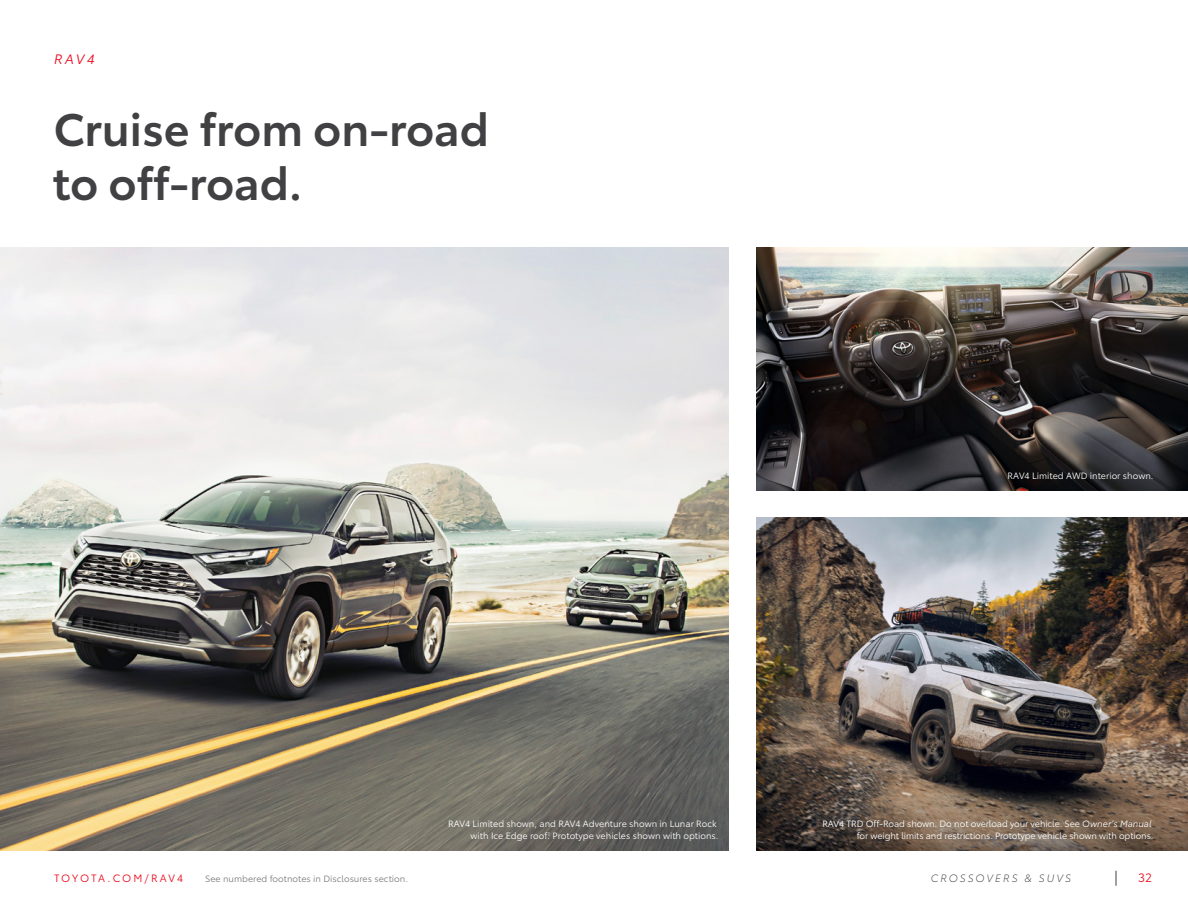
<style>
.page{position:relative;width:1188px;height:918px;background:#fff}
.page>*{position:absolute;margin:0;border:0;box-sizing:border-box;transform-origin:0 0}
.t1{font:600 45px/54px "Toyota Type";color:#414042}
.t2{font:italic 13.5px "Toyota Type";color:#eb0a1e}
.t3{font:12px "Toyota Type";color:#eb0a1e}
.t4{font:10.5px "Toyota Type";letter-spacing:.175em;color:#eb0a1e}
.t5{font:italic 300 10.5px "Toyota Type";letter-spacing:.2em;color:#414042}
.t6{font:9px/11.2px "Toyota Type";letter-spacing:-.005em;color:#fff;text-align:right}
.t7{font:9px "Toyota Type";color:#414042}
.s1{font-style:italic}
</style>
<div class="page">
<img style="left:0;top:248px;width:729px;height:602px">
<img style="left:756px;top:248px;width:432px;height:242px">
<img style="left:756px;top:518px;width:432px;height:260px">
<svg style="left:1116px;top:871px;width:1px;height:15px"></svg>
<svg style="left:756px;top:778px;width:432px;height:72px;background:#605145"></svg>
<h2 class="t2" style="left:54px;top:49px;width:42px">RAV4</h2>
<h1 class="t1" style="left:52px;top:99px;width:438px">Cruise from on-road to off-road.</h1>
<p class="t6" style="left:1008px;top:469px;width:147px">RAV4 Limited AWD interior shown.</p>
<p class="t6" style="left:448px;top:818px;width:272px">RAV4 Limited shown, and RAV4 Adventure shown in Lunar Rock with Ice Edge roof.<sup>1</sup> Prototype vehicles shown with options.</p>
<p class="t6" style="left:822px;top:818px;width:333px">RAV4 TRD Off-Road shown. Do not overload your vehicle. See <span class="s1">Owner’s Manual </span>for weight limits and restrictions. Prototype vehicle shown with options.</p>
<p class="t4" style="left:54px;top:870px;width:131px">TOYOTA.COM/RAV4</p>
<p class="t7" style="left:205px;top:872px;width:204px">See numbered footnotes in Disclosures section.</p>
<p class="t5" style="left:931px;top:870px;width:142px">CROSSOVERS &amp; SUVS</p>
<h3 class="t3" style="left:1138px;top:869px;width:15px">32</h3>
</div>
